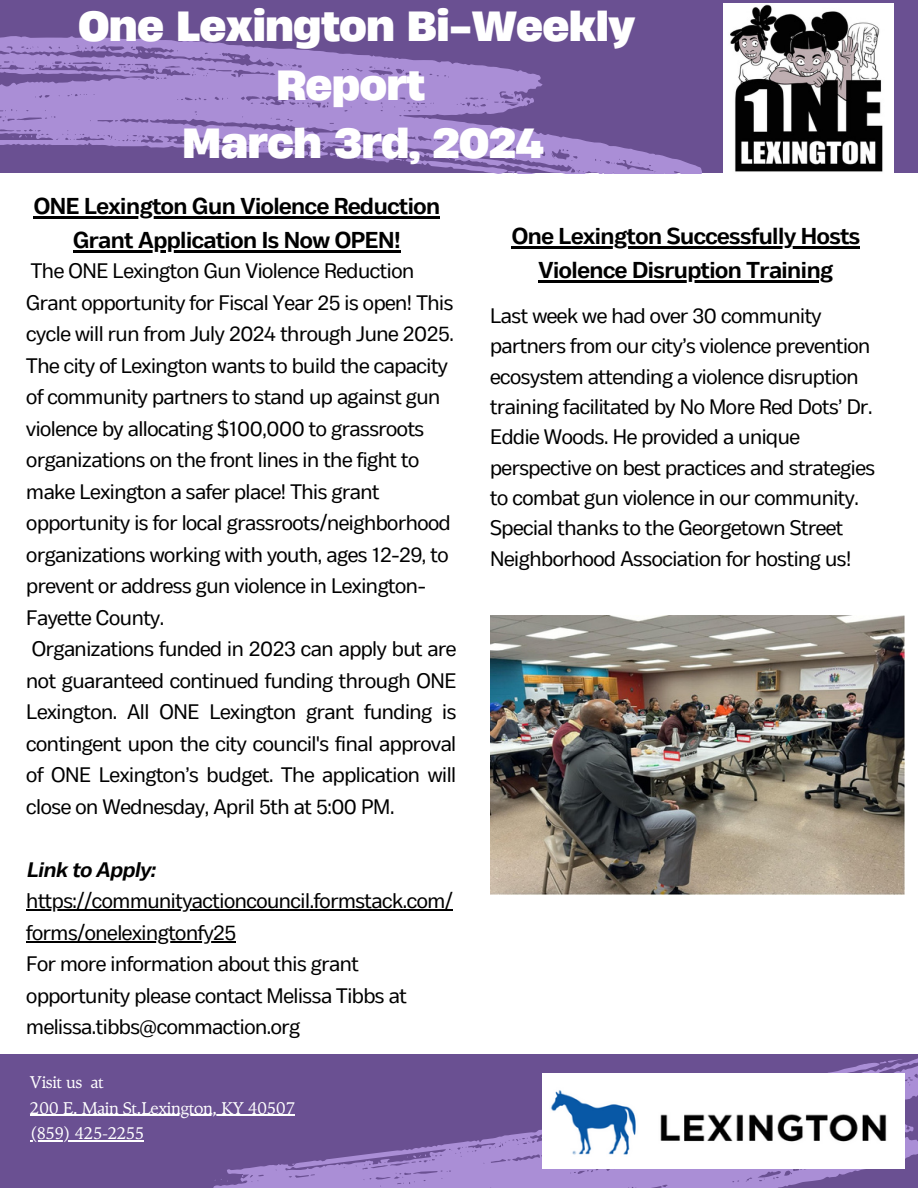
<style>
.page{position:relative;width:918px;height:1188px;background:#fff}
.page>*{position:absolute;margin:0;border:0;box-sizing:border-box;transform-origin:0 0}
.t1{font:700 39.6px/58.5px "Heading Now 76";letter-spacing:-.02em;color:#fff;text-align:center}
.t2{font:700 22.95px/33.8px "Body Text";letter-spacing:-.02em;color:#000;text-align:center}
.t3{font:21px/31.5px "Body Text";letter-spacing:-.02em;color:#000}
.t4{font:italic 700 21px "Body Text";letter-spacing:-.02em;color:#000}
.t5{font:16.95px "TY Serif";letter-spacing:-.02em;color:#fff}
</style>
<div class="page">
<div style="left:0;top:0;width:918px;height:173px;background:#6a5092"></div>
<svg style="left:0;top:36px;width:702px;height:137px"></svg>
<div style="left:0;top:1054px;width:918px;height:134px;background:#6a5092"></div>
<hr style="left:30px;top:1115px;width:265px;height:1px;background:#fff">
<hr style="left:30px;top:1140px;width:41px;height:1px;background:#fff">
<svg style="left:50px;top:1058px;width:868px;height:130px"></svg>
<img style="left:542px;top:1074px;width:363px;height:94px">
<img style="left:723px;top:3px;width:170px;height:170px">
<img style="left:490px;top:616px;width:414px;height:279px">
<hr style="left:26px;top:909px;width:427px;height:2px;background:#000">
<hr style="left:26px;top:941px;width:210px;height:1px;background:#000">
<hr style="left:34px;top:216px;width:406px;height:3px;background:#000">
<hr style="left:73px;top:250px;width:327px;height:2px;background:#000">
<hr style="left:512px;top:247px;width:348px;height:2px;background:#000">
<hr style="left:539px;top:280px;width:294px;height:3px;background:#000">
<h3 class="t1" style="left:78px;top:-4px;width:559px">One Lexington Bi-Weekly<br>Report<br>March 3rd, 2024</h3>
<p class="t2" style="left:34px;top:191px;width:408px">ONE Lexington Gun Violence Reduction</p>
<p class="t2" style="left:73px;top:225px;width:329px">Grant Application Is Now OPEN!</p>
<p class="t2" style="left:512px;top:221px;width:350px">One Lexington Successfully Hosts<br>Violence Disruption Training</p>
<p class="t3" style="left:490px;top:302px;width:386px;line-height:30.3px">Last week we had over 30 community partners from our city’s violence prevention ecosystem attending a violence disruption training facilitated by No More Red Dots’ Dr.<br>Eddie Woods. He provided a unique perspective on best practices and strategies to combat gun violence in our community.<br>Special thanks to the Georgetown Street Neighborhood Association for hosting us!</p>
<h3 class="t3" style="left:26px;top:257px;width:432px">The ONE Lexington Gun Violence Reduction Grant opportunity for Fiscal Year 25 is open! This cycle will run from July 2024 through June 2025.<br>The city of Lexington wants to build the capacity of community partners to stand up against gun violence by allocating $100,000 to grassroots organizations on the front lines in the fight to make Lexington a safer place! This grant opportunity is for local grassroots/neighborhood organizations working with youth, ages 12-29, to prevent or address gun violence in Lexington-Fayette County.<br>Organizations funded in 2023 can apply but are not guaranteed continued funding through ONE Lexington. All ONE Lexington grant funding is contingent upon the city council's final approval of ONE Lexington’s budget. The application will close on Wednesday, April 5th at 5:00 PM.</h3>
<p class="t4" style="left:26px;top:857px;width:130px">Link to Apply:</p>
<p class="t3" style="left:26px;top:887px;width:428px">https://communityactioncouncil.formstack.com/</p>
<p class="t3" style="left:26px;top:918px;width:382px">forms/onelexingtonfy25<br>For more information about this grant opportunity please contact Melissa Tibbs at melissa.tibbs@commaction.org</p>
<p class="t5" style="left:30px;top:1072px;width:75px">Visit us at</p>
<p class="t5" style="left:30px;top:1098px;width:267px">200 E. Main St.Lexington, KY 40507</p>
<h1 class="t5" style="left:30px;top:1123px;width:116px">(859) 425-2255</h1>
</div>
